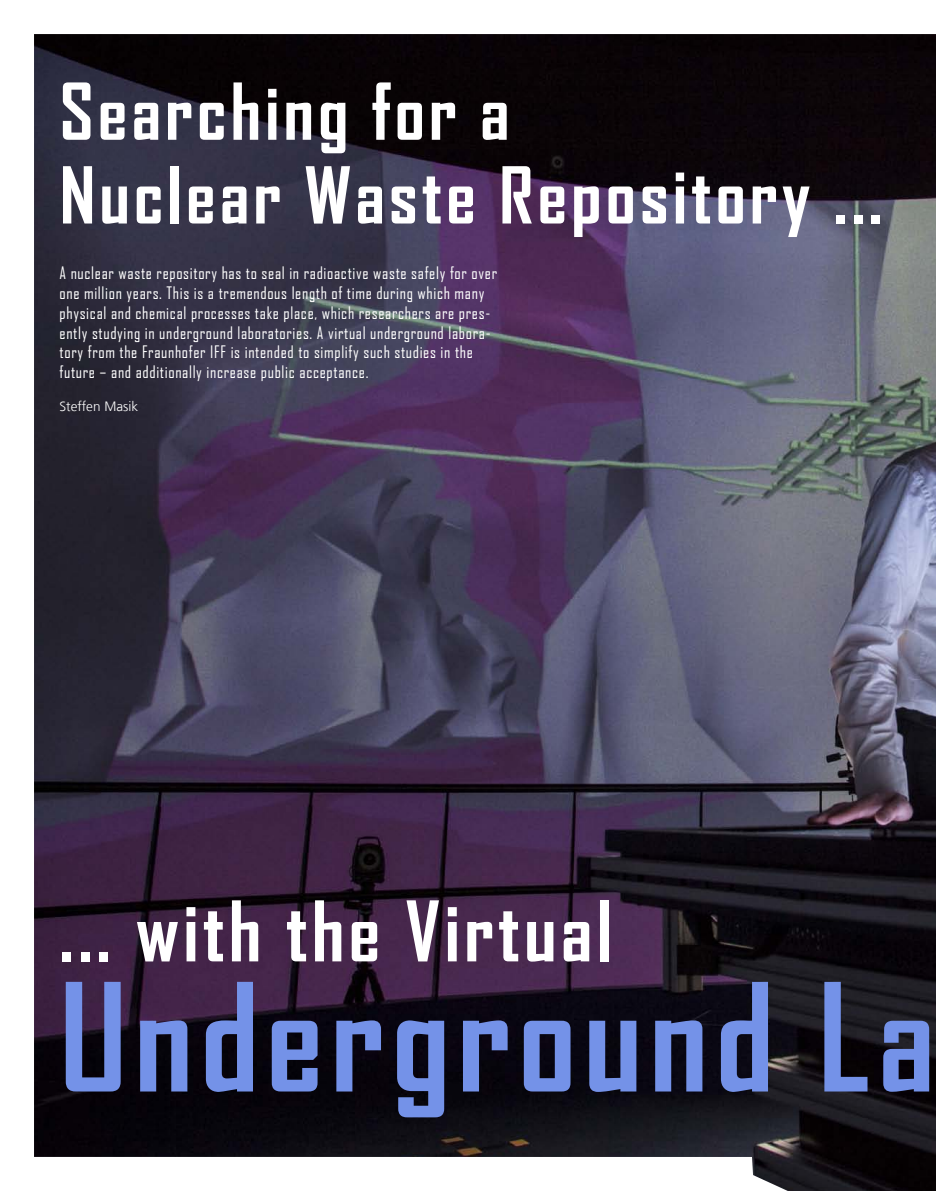
<style>
.page{position:relative;width:936px;height:1191px;background:#fff}
.page>*{position:absolute;margin:0;border:0;box-sizing:border-box;transform-origin:0 0}
.t1{font:700 143.4px "Agency FB";letter-spacing:.05em;color:#7492e8}
.t2{font:700 79.8px "Agency FB";letter-spacing:.05em;color:#fff}
.t3{font:700 75px/83.7px "Agency FB";letter-spacing:.05em;color:#fff}
.t4{font:16.5px/19.8px "Agency FB";letter-spacing:.04em;color:#fff}
.t5{font:300 13.5px "Frutiger LT Com";color:#fff}
</style>
<div class="page">
<img style="left:34px;top:34px;width:901px;height:1157px">
<h3 class="t3" style="left:60px;top:68px;width:824px">Searching for a<br>Nuclear Waste Repository ...</h3>
<p class="t4" style="left:60px;top:263px;width:439px">A nuclear waste repository has to seal in radioactive waste safely for over one million years. This is a tremendous length of time during which many physical and chemical processes take place, which researchers are pres&shy;ently studying in underground laboratories. A virtual underground labora&shy;tory from the Fraunhofer IFF is intended to simplify such studies in the future – and additionally increase public acceptance.</p>
<p class="t5" style="left:60px;top:398px;width:80px">Steffen Masik</p>
<h2 class="t2" style="left:59px;top:881px;width:554px">... with the Virtual</h2>
<h1 class="t1" style="left:59px;top:948px;width:877px">Underground La</h1>
</div>
